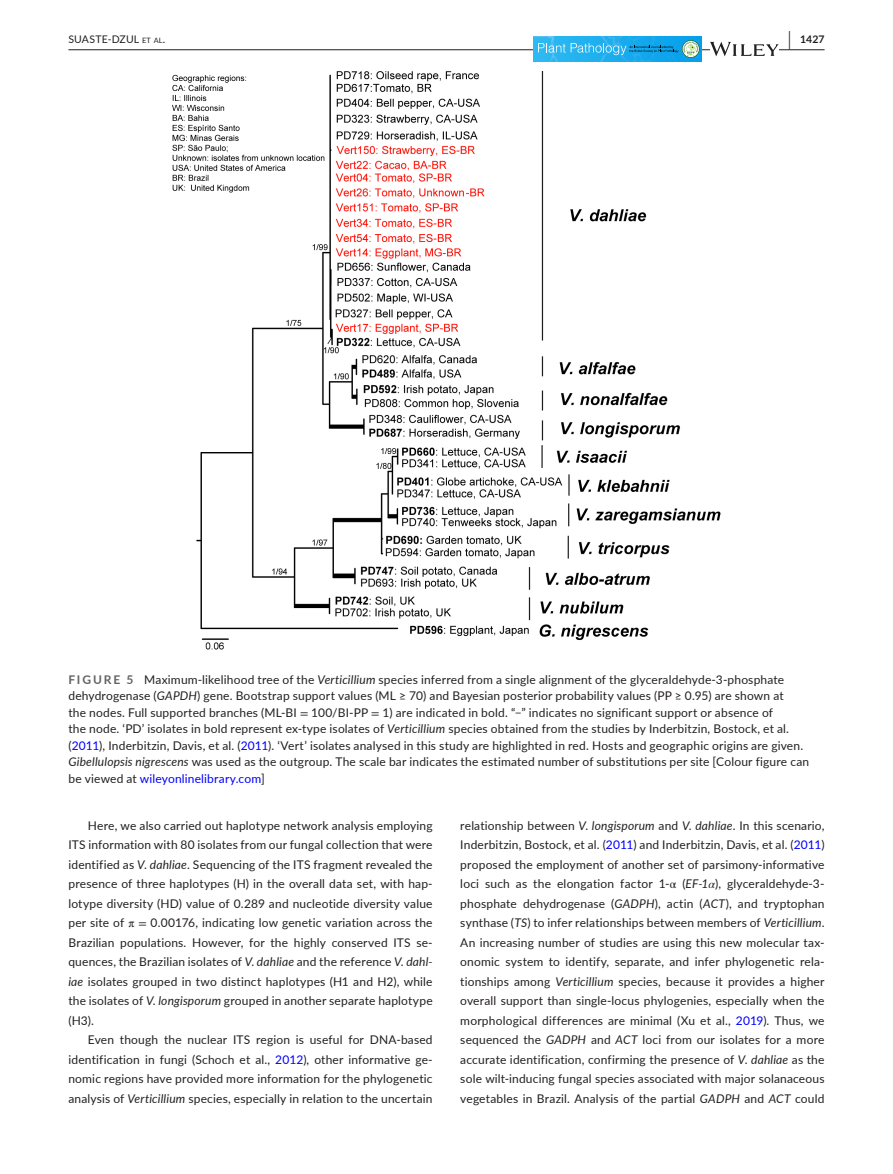
<style>
.page{position:relative;width:893px;height:1174px;background:#fff}
.page>*{position:absolute;margin:0;border:0;box-sizing:border-box;transform-origin:0 0}
.t1{font:12px/19.5px "Lato";letter-spacing:.015em;color:#231f20;text-align:justify}
.t2{font:10.5px "Lato";letter-spacing:.015em;color:#231f20}
.t3{font:700 10.5px "Lato";color:#231f20}
.s1{font-size:7.35px}
.s2{font-size:19.5px}
.s3{font-weight:700;color:#636366}
.s4{font-style:italic}
.s5{font-family:"STIX"}
.s6{color:#00f}
.s7{font-family:"STIX";font-style:italic}
</style>
<div class="page">
<hr style="left:68px;top:49px;width:756px;height:1px;background:#231f20">
<img style="left:534px;top:36px;width:167px;height:26px">
<svg style="left:682px;top:40px;width:18px;height:18px"></svg>
<svg style="left:683px;top:41px;width:16px;height:16px"></svg>
<svg style="left:538px;top:42px;width:160px;height:14px;background:#40b3e3"></svg>
<svg style="left:710px;top:42px;width:69px;height:14px"></svg>
<img style="left:172px;top:71px;width:549px;height:579px">
<p class="t2" style="left:68px;top:31px;width:98px">SUASTE-DZUL <span class="s1">et al</span>.</p>
<p class="t3" style="left:789px;top:31px;width:37px"><span class="s2">|</span> 1427</p>
<p class="t1" style="left:68px;top:670px;width:742px;line-height:16.5px;text-align:left"><span class="s3">FIGURE 5</span> Maximum-likelihood tree of the <span class="s4">Verticillium</span> species inferred from a single alignment of the glyceraldehyde-3-phosphate dehydrogenase (<span class="s4">GAPDH</span>) gene. Bootstrap support values (ML ≥ 70) and Bayesian posterior probability values (PP ≥ 0.95) are shown at<br>the nodes. Full supported branches (ML-BI <span class="s5">=</span> 100/BI-PP <span class="s5">=</span> 1) are indicated in bold. “−” indicates no significant support or absence of<br>the node. ‘PD’ isolates in bold represent ex-type isolates of <span class="s4">Verticillium</span> species obtained from the studies by Inderbitzin, Bostock, et al. (<span class="s6">2011</span>), Inderbitzin, Davis, et al. (<span class="s6">2011</span>). ‘Vert’ isolates analysed in this study are highlighted in red. Hosts and geographic origins are given.<br><span class="s4">Gibellulopsis nigrescens</span> was used as the outgroup. The scale bar indicates the estimated number of substitutions per site [Colour figure can be viewed at <span class="s6">wileyonlinelibrary.com</span>]</p>
<p class="t1" style="left:68px;top:815px;width:366px;text-indent:20px">Here, we also carried out haplotype network analysis employing ITS information with 80 isolates from our fungal collection that were identified as <span class="s4">V</span>. <span class="s4">dahliae</span>. Sequencing of the ITS fragment revealed the presence of three haplotypes (H) in the overall data set, with hap&shy;lotype diversity (HD) value of 0.289 and nucleotide diversity value per site of <span class="s5">π =</span> 0.00176, indicating low genetic variation across the Brazilian populations. However, for the highly conserved ITS se&shy;quences, the Brazilian isolates of <span class="s4">V</span>. <span class="s4">dahliae</span> and the reference <span class="s4">V</span>. <span class="s4">dahl&shy;iae</span> isolates grouped in two distinct haplotypes (H1 and H2), while the isolates of <span class="s4">V</span>. <span class="s4">longisporum</span> grouped in another separate haplotype (H3).</p>
<p class="t1" style="left:68px;top:1029px;width:366px;text-indent:19px">Even though the nuclear ITS region is useful for DNA-based identification in fungi (Schoch et al., <span class="s6">2012</span>), other informative ge&shy;nomic regions have provided more information for the phylogenetic analysis of <span class="s4">Verticillium</span> species, especially in relation to the uncertain</p>
<p class="t1" style="left:460px;top:815px;width:366px">relationship between <span class="s4">V</span>. <span class="s4">longisporum</span> and <span class="s4">V</span>. <span class="s4">dahliae</span>. In this scenario, Inderbitzin, Bostock, et al. (<span class="s6">2011</span>) and Inderbitzin, Davis, et al. (<span class="s6">2011</span>) proposed the employment of another set of parsimony-informative loci such as the elongation factor 1-<span class="s5">α</span> (<span class="s4">EF-1</span><span class="s7">α</span>), glyceraldehyde-3- phosphate dehydrogenase (<span class="s4">GADPH</span>), actin (<span class="s4">ACT</span>), and tryptophan synthase (<span class="s4">TS</span>) to infer relationships between members of <span class="s4">Verticillium</span>.<br>An increasing number of studies are using this new molecular tax&shy;onomic system to identify, separate, and infer phylogenetic rela&shy;tionships among <span class="s4">Verticillium</span> species, because it provides a higher overall support than single-locus phylogenies, especially when the morphological differences are minimal (Xu et al., <span class="s6">2019</span>). Thus, we sequenced the <span class="s4">GADPH</span> and <span class="s4">ACT</span> loci from our isolates for a more accurate identification, confirming the presence of <span class="s4">V</span>. <span class="s4">dahliae</span> as the sole wilt-inducing fungal species associated with major solanaceous vegetables in Brazil. Analysis of the partial <span class="s4">GADPH</span> and <span class="s4">ACT</span> could</p>
</div>
